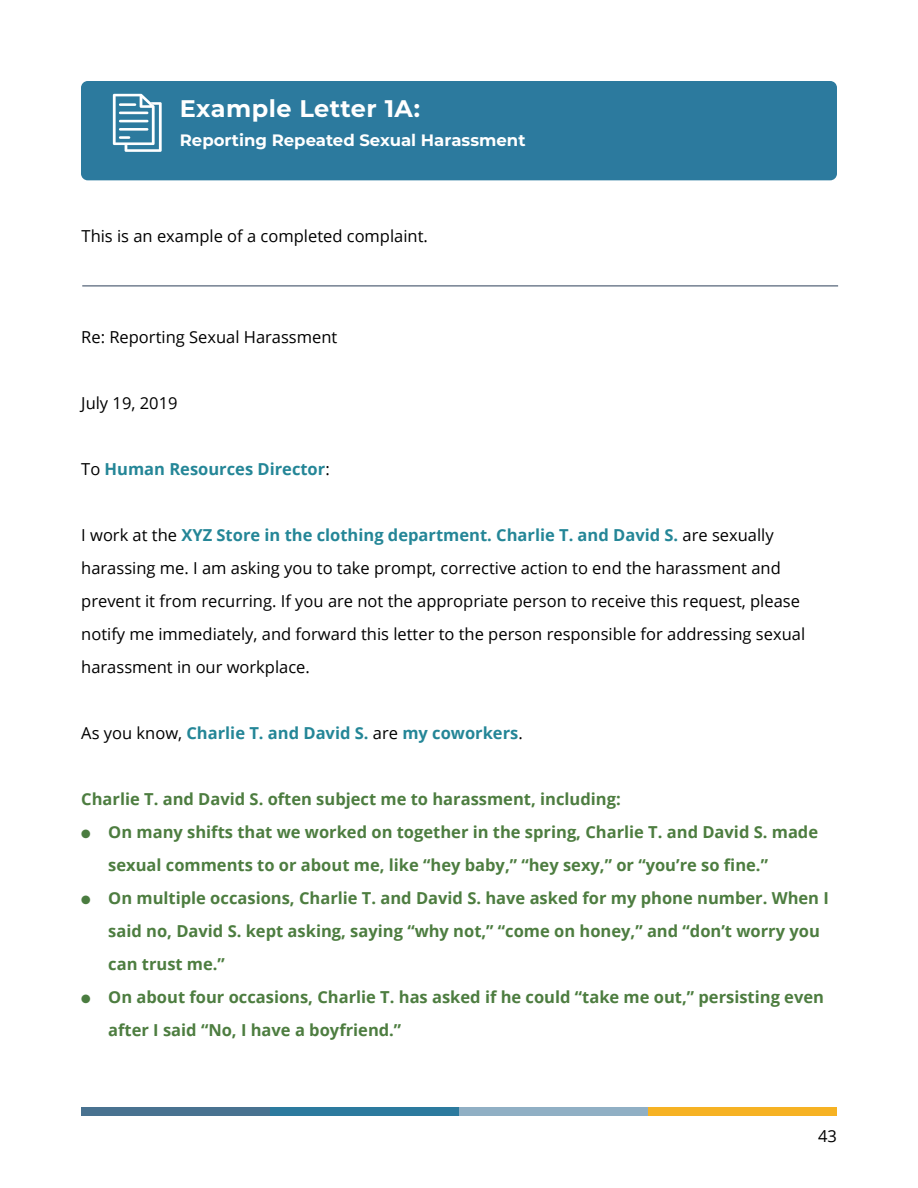
<style>
.page{position:relative;width:918px;height:1188px;background:#fff}
.page>*{position:absolute;margin:0;border:0;box-sizing:border-box;transform-origin:0 0}
.t1{font:700 24px "Montserrat";letter-spacing:.02em;color:#fff}
.t2{font:700 16.5px/33px "Open Sans";color:#4d7d40}
.t3{font:16.5px/33px "Open Sans";color:#000}
.t4{font:700 16.5px "Open Sans";color:#248697}
.t5{font:700 16.5px "Montserrat";color:#fff}
.s1{font-weight:400;color:#000}
.s2{font-weight:700;color:#248697}
.s3{color:#4a7c40}
</style>
<div class="page">
<div style="left:81px;top:1107px;width:189px;height:9px;background:#497290"></div>
<div style="left:270px;top:1107px;width:189px;height:9px;background:#2c7a9e"></div>
<div style="left:459px;top:1107px;width:189px;height:9px;background:#90afc4"></div>
<div style="left:648px;top:1107px;width:189px;height:9px;background:#f6b223"></div>
<div style="left:81px;top:81px;width:756px;height:99px;background:#2c7a9e;border-radius:7px"></div>
<svg style="left:113px;top:94px;width:49px;height:58px"></svg>
<hr style="left:82px;top:285px;width:756px;height:2px;background:#738090">
<h1 class="t1" style="left:180px;top:91px;width:242px">Example Letter 1A:</h1>
<p class="t5" style="left:180px;top:128px;width:347px">Reporting Repeated Sexual Harassment</p>
<p class="t3" style="left:82px;top:219px;width:348px">This is an example of a completed complaint.</p>
<p class="t3" style="left:81px;top:320px;width:258px">Re: Reporting Sexual Harassment</p>
<p class="t3" style="left:81px;top:386px;width:98px">July 19, 2019</p>
<p class="t4" style="left:81px;top:457px;width:250px"><span class="s1">To</span> Human Resources Director<span class="s1">:</span></p>
<p class="t3" style="left:81px;top:518px;width:725px">I work at the <span class="s2">XYZ Store in the clothing department. Charlie T. and David S.</span> are sexually harassing me. I am asking you to take prompt, corrective action to end the harassment and prevent it from recurring. If you are not the appropriate person to receive this request, please notify me immediately, and forward this letter to the person responsible for addressing sexual harassment in our workplace.</p>
<p class="t4" style="left:81px;top:721px;width:443px"><span class="s1">As you know,</span> Charlie T. and David S. <span class="s1">are</span> my coworkers<span class="s1">.</span></p>
<p class="t2" style="left:81px;top:782px;width:541px">Charlie T. and David S. often subject me to harassment, including:</p>
<p class="t2" style="left:108px;top:815px;width:711px;text-indent:-27px"><span class="s3">●</span> On many shifts that we worked on together in the spring, Charlie T. and David S. made sexual comments to or about me, like “hey baby,” “hey sexy,” or “you’re so fine.”</p>
<p class="t2" style="left:108px;top:881px;width:722px;text-indent:-27px"><span class="s3">●</span> On multiple occasions, Charlie T. and David S. have asked for my phone number. When I said no, David S. kept asking, saying “why not,” “come on honey,” and “don’t worry you can trust me.”</p>
<p class="t2" style="left:108px;top:980px;width:717px;text-indent:-27px"><span class="s3">●</span> On about four occasions, Charlie T. has asked if he could “take me out,” persisting even after I said “No, I have a boyfriend.”</p>
<p class="t3" style="left:818px;top:1119px;width:20px">43</p>
</div>
